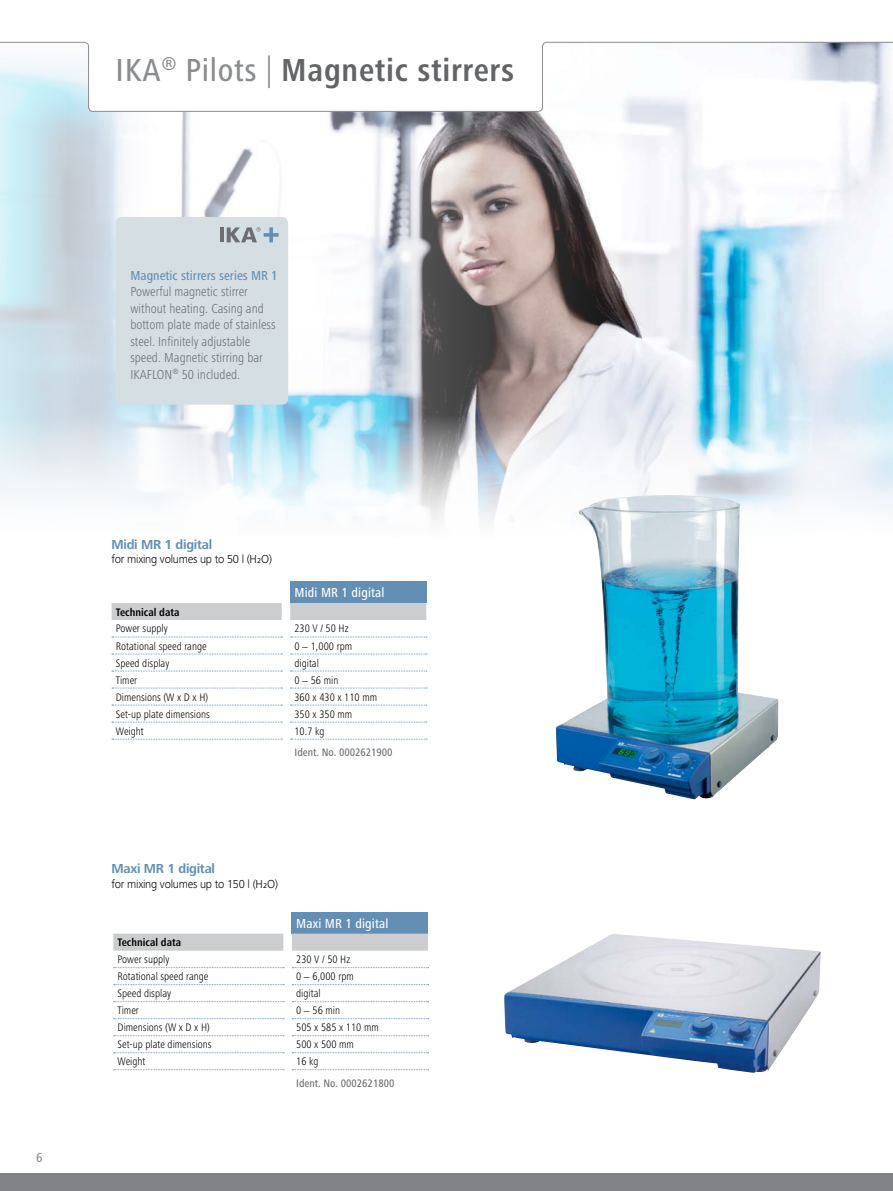
<style>
.page{position:relative;width:893px;height:1191px;background:#fff}
.page>*{position:absolute;margin:0;border:0;box-sizing:border-box;transform-origin:0 0}
.t1{font:700 condensed 33px "Frutiger Next IKA";letter-spacing:.02em;color:#636466}
.t2{font:300 condensed 13.5px/16.5px "Frutiger Next IKA";color:#6d6e71}
.t3{font:700 13.5px "Frutiger Next IKA";letter-spacing:-.02em;color:#648fb5}
.t4{font:500 condensed 13.5px "Frutiger Next IKA";letter-spacing:.01em;color:#fff}
.t5{font:500 condensed 13.5px "Frutiger Next IKA";color:#648fb5}
.t6{font:500 condensed 13.5px "Frutiger Next IKA";color:#8a8c8e}
.t7{font:300 12px "Frutiger Next IKA";letter-spacing:-.02em;color:#000}
.t8{font:300 condensed 11.25px "Frutiger Next IKA";color:#000}
.t9{font:500 condensed 11.25px "Frutiger Next IKA";color:#6d6e71}
.t10{font:700 condensed 11.25px "Frutiger Next IKA";color:#000}
.s1{font-weight:500;color:#8a8c8e}
.s2{font-weight:300;color:#8a8c8e}
</style>
<div class="page">
<img style="left:0;top:112px;width:893px;height:303px">
<svg style="left:0;top:415px;width:893px;height:106px"></svg>
<img style="left:556px;top:495px;width:222px;height:304px">
<img style="left:504px;top:934px;width:317px;height:139px">
<div style="left:290px;top:582px;width:136px;height:21px;background:#648fb5"></div>
<div style="left:112px;top:603px;width:314px;height:17px;background:#cbcdce"></div>
<svg style="left:112px;top:738px;width:170px;height:1px"></svg>
<svg style="left:291px;top:738px;width:136px;height:1px"></svg>
<svg style="left:291px;top:636px;width:136px;height:1px"></svg>
<svg style="left:291px;top:653px;width:136px;height:1px"></svg>
<svg style="left:291px;top:670px;width:136px;height:1px"></svg>
<svg style="left:291px;top:704px;width:136px;height:1px"></svg>
<svg style="left:112px;top:636px;width:170px;height:1px"></svg>
<svg style="left:112px;top:653px;width:170px;height:1px"></svg>
<svg style="left:112px;top:670px;width:170px;height:1px"></svg>
<svg style="left:112px;top:704px;width:170px;height:1px"></svg>
<svg style="left:112px;top:721px;width:170px;height:1px"></svg>
<svg style="left:291px;top:721px;width:136px;height:1px"></svg>
<svg style="left:112px;top:687px;width:170px;height:1px"></svg>
<svg style="left:291px;top:687px;width:136px;height:1px"></svg>
<div style="left:292px;top:912px;width:136px;height:21px;background:#648fb5"></div>
<svg style="left:113px;top:933px;width:315px;height:17px;background:#cbcecf"></svg>
<svg style="left:114px;top:1069px;width:170px;height:1px"></svg>
<svg style="left:292px;top:1069px;width:137px;height:1px"></svg>
<svg style="left:292px;top:967px;width:137px;height:1px"></svg>
<svg style="left:292px;top:984px;width:137px;height:1px"></svg>
<svg style="left:292px;top:1001px;width:137px;height:1px"></svg>
<svg style="left:292px;top:1035px;width:137px;height:1px"></svg>
<svg style="left:114px;top:967px;width:170px;height:1px"></svg>
<svg style="left:114px;top:984px;width:170px;height:1px"></svg>
<svg style="left:114px;top:1001px;width:170px;height:1px"></svg>
<svg style="left:114px;top:1035px;width:170px;height:1px"></svg>
<svg style="left:114px;top:1052px;width:170px;height:1px"></svg>
<svg style="left:292px;top:1052px;width:137px;height:1px"></svg>
<svg style="left:114px;top:1018px;width:170px;height:1px"></svg>
<svg style="left:292px;top:1018px;width:137px;height:1px"></svg>
<div style="left:116px;top:217px;width:172px;height:188px;background:#d4dee3;border-radius:6px"></div>
<hr style="left:220px;top:227px;width:4px;height:15px;background:#6d6e71">
<svg style="left:227px;top:227px;width:34px;height:15px"></svg>
<svg style="left:264px;top:233px;width:15px;height:4px"></svg>
<svg style="left:269px;top:227px;width:4px;height:15px"></svg>
<svg style="left:0;top:41px;width:893px;height:71px"></svg>
<div style="left:0;top:1174px;width:893px;height:17px;background:#808285"></div>
<h1 class="t1" style="left:116px;top:51px;width:400px"><span class="s1">IKA</span><sup>®</sup> <span class="s1">Pilots</span> <span class="s2">|</span> Magnetic stirrers</h1>
<p class="t6" style="left:36px;top:1149px;width:8px">6</p>
<p class="t5" style="left:130px;top:267px;width:149px">Magnetic stirrers series MR 1</p>
<p class="t2" style="left:130px;top:283px;width:147px">Powerful magnetic stirrer without heating. Casing and bottom plate made of stainless steel. Infinitely adjustable speed. Magnetic stirring bar<br>IKAFLON<sup>®</sup> 50 included.</p>
<p class="t3" style="left:112px;top:537px;width:102px">Midi MR 1 digital</p>
<p class="t7" style="left:112px;top:552px;width:162px">for mixing volumes up to 50 l (H2O)</p>
<p class="t4" style="left:294px;top:585px;width:92px">Midi MR 1 digital</p>
<p class="t10" style="left:116px;top:605px;width:65px">Technical data</p>
<p class="t8" style="left:116px;top:622px;width:53px">Power supply</p>
<p class="t8" style="left:294px;top:622px;width:56px">230 V / 50 Hz</p>
<p class="t8" style="left:116px;top:639px;width:92px">Rotational speed range</p>
<p class="t8" style="left:294px;top:639px;width:59px">0 − 1,000 rpm</p>
<p class="t8" style="left:116px;top:656px;width:55px">Speed display</p>
<p class="t8" style="left:294px;top:656px;width:26px">digital</p>
<p class="t8" style="left:116px;top:673px;width:23px">Timer</p>
<p class="t8" style="left:294px;top:673px;width:45px">0 − 56 min</p>
<p class="t8" style="left:116px;top:690px;width:94px">Dimensions (W x D x H)</p>
<p class="t8" style="left:294px;top:690px;width:84px">360 x 430 x 110 mm</p>
<p class="t8" style="left:116px;top:707px;width:96px">Set-up plate dimensions</p>
<p class="t8" style="left:294px;top:707px;width:59px">350 x 350 mm</p>
<p class="t8" style="left:116px;top:724px;width:29px">Weight</p>
<p class="t8" style="left:294px;top:724px;width:32px">10.7 kg</p>
<p class="t9" style="left:294px;top:746px;width:100px">Ident. No. 0002621900</p>
<p class="t3" style="left:112px;top:861px;width:105px">Maxi MR 1 digital</p>
<p class="t7" style="left:112px;top:876px;width:168px">for mixing volumes up to 150 l (H2O)</p>
<p class="t4" style="left:296px;top:915px;width:94px">Maxi MR 1 digital</p>
<p class="t10" style="left:118px;top:936px;width:65px">Technical data</p>
<p class="t8" style="left:118px;top:953px;width:53px">Power supply</p>
<p class="t8" style="left:296px;top:953px;width:56px">230 V / 50 Hz</p>
<p class="t8" style="left:118px;top:970px;width:92px">Rotational speed range</p>
<p class="t8" style="left:296px;top:970px;width:59px">0 − 6,000 rpm</p>
<p class="t8" style="left:118px;top:987px;width:55px">Speed display</p>
<p class="t8" style="left:296px;top:987px;width:26px">digital</p>
<p class="t8" style="left:118px;top:1004px;width:23px">Timer</p>
<p class="t8" style="left:296px;top:1004px;width:45px">0 − 56 min</p>
<p class="t8" style="left:118px;top:1021px;width:94px">Dimensions (W x D x H)</p>
<p class="t8" style="left:296px;top:1021px;width:84px">505 x 585 x 110 mm</p>
<p class="t8" style="left:118px;top:1038px;width:96px">Set-up plate dimensions</p>
<p class="t8" style="left:296px;top:1038px;width:59px">500 x 500 mm</p>
<p class="t8" style="left:118px;top:1055px;width:29px">Weight</p>
<p class="t8" style="left:296px;top:1055px;width:24px">16 kg</p>
<p class="t9" style="left:296px;top:1076px;width:100px">Ident. No. 0002621800</p>
</div>
